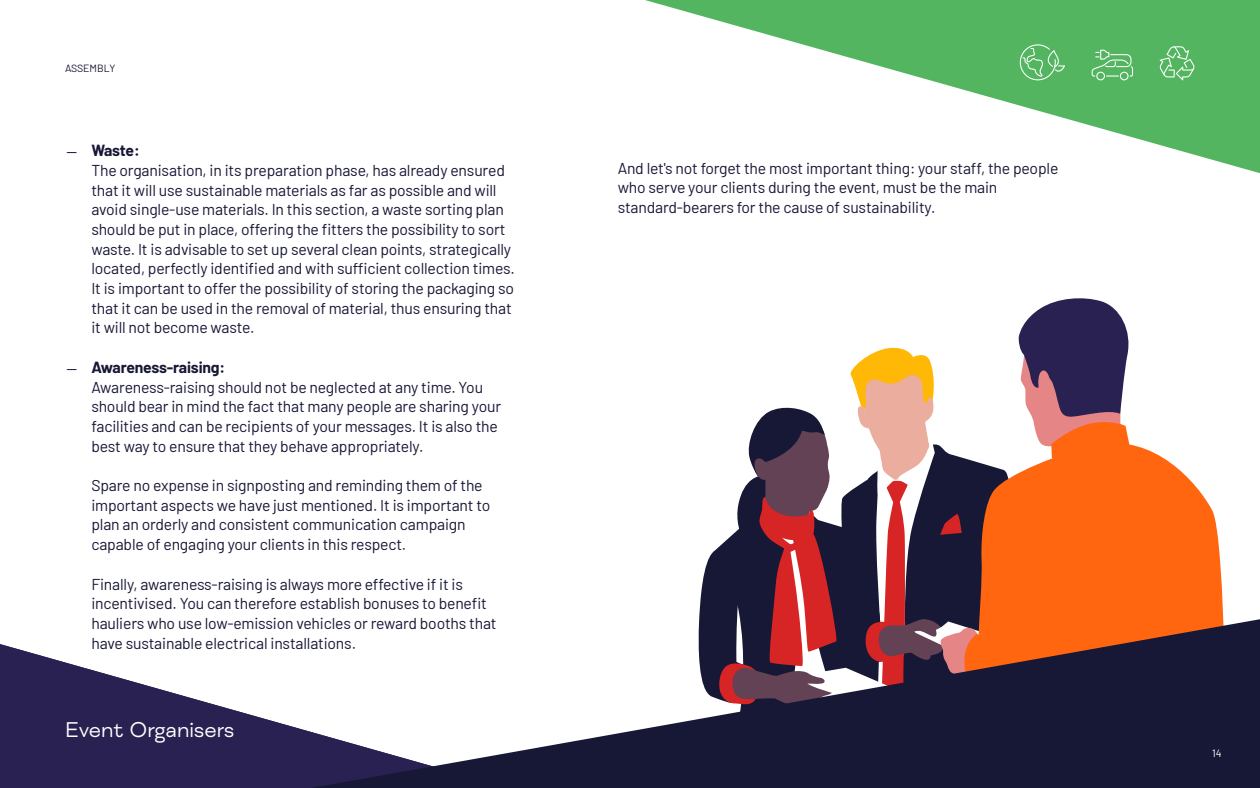
<style>
.page{position:relative;width:1260px;height:788px;background:#fff}
.page>*{position:absolute;margin:0;border:0;box-sizing:border-box;transform-origin:0 0}
.t1{font:26.25px "FS Meridian";color:#fff}
.t2{font:21.88px "FS Meridian";letter-spacing:-.005em;color:#fff}
.t3{font:15.75px/19.7px "Barlow";letter-spacing:-.01em;color:#171736}
.t4{font:10.5px "Barlow";color:#171736}
.t5{font:10.5px "Barlow";color:#fff}
.s1{font-weight:700}
</style>
<div class="page">
<svg style="left:645px;top:0;width:615px;height:173px"></svg>
<svg style="left:1159px;top:46px;width:36px;height:34px"></svg>
<svg style="left:1092px;top:50px;width:41px;height:30px"></svg>
<svg style="left:1020px;top:44px;width:45px;height:36px"></svg>
<svg style="left:0;top:644px;width:311px;height:143px;fill:#292152"></svg>
<svg style="left:1132px;top:445px;width:92px;height:173px;fill:#ff660f"></svg>
<svg style="left:699px;top:298px;width:433px;height:320px"></svg>
<svg style="left:311px;top:618px;width:949px;height:169px;fill:#171736"></svg>
<p class="t4" style="left:65px;top:61px;width:52px">ASSEMBLY</p>
<p class="t3" style="left:91px;top:139px;width:415px;text-indent:-25px">— <span class="s1">Waste:<br></span>The organisation, in its preparation phase, has already ensured that it will use sustainable materials as far as possible and will avoid single-use materials. In this section, a waste sorting plan</p>
<p class="t3" style="left:91px;top:218px;width:416px">should be put in place, offering the fitters the possibility to sort</p>
<p class="t3" style="left:91px;top:238px;width:421px">waste. It is advisable to set up several clean points, strategically</p>
<p class="t3" style="left:91px;top:257px;width:425px">located, perfectly identified and with sufficient collection times.</p>
<p class="t3" style="left:91px;top:277px;width:424px">It is important to offer the possibility of storing the packaging so</p>
<p class="t3" style="left:67px;top:357px;width:12px">—</p>
<p class="t3" style="left:91px;top:297px;width:422px">that it can be used in the removal of material, thus ensuring that it will not become waste.</p>
<p class="t3" style="left:91px;top:356px;width:411px"><span class="s1">Awareness-raising:<br></span>Awareness-raising should not be neglected at any time. You should bear in mind the fact that many people are sharing your facilities and can be recipients of your messages. It is also the best way to ensure that they behave appropriately.</p>
<p class="t3" style="left:91px;top:474px;width:401px">Spare no expense in signposting and reminding them of the important aspects we have just mentioned. It is important to plan an orderly and consistent communication campaign capable of engaging your clients in this respect.</p>
<p class="t3" style="left:91px;top:572px;width:407px">Finally, awareness-raising is always more effective if it is incentivised. You can therefore establish bonuses to benefit hauliers who use low-emission vehicles or reward booths that have sustainable electrical installations.</p>
<p class="t2" style="left:65px;top:717px;width:171px">Event Organisers</p>
<p class="t1" style="left:65px;top:723px;width:173px">Organizadores</p>
<p class="t3" style="left:618px;top:157px;width:442px">And let's not forget the most important thing: your staff, the people</p>
<p class="t3" style="left:618px;top:177px;width:381px">who serve your clients during the event, must be the main standard-bearers for the cause of sustainability.</p>
<p class="t5" style="left:1212px;top:745px;width:11px">14</p>
</div>
